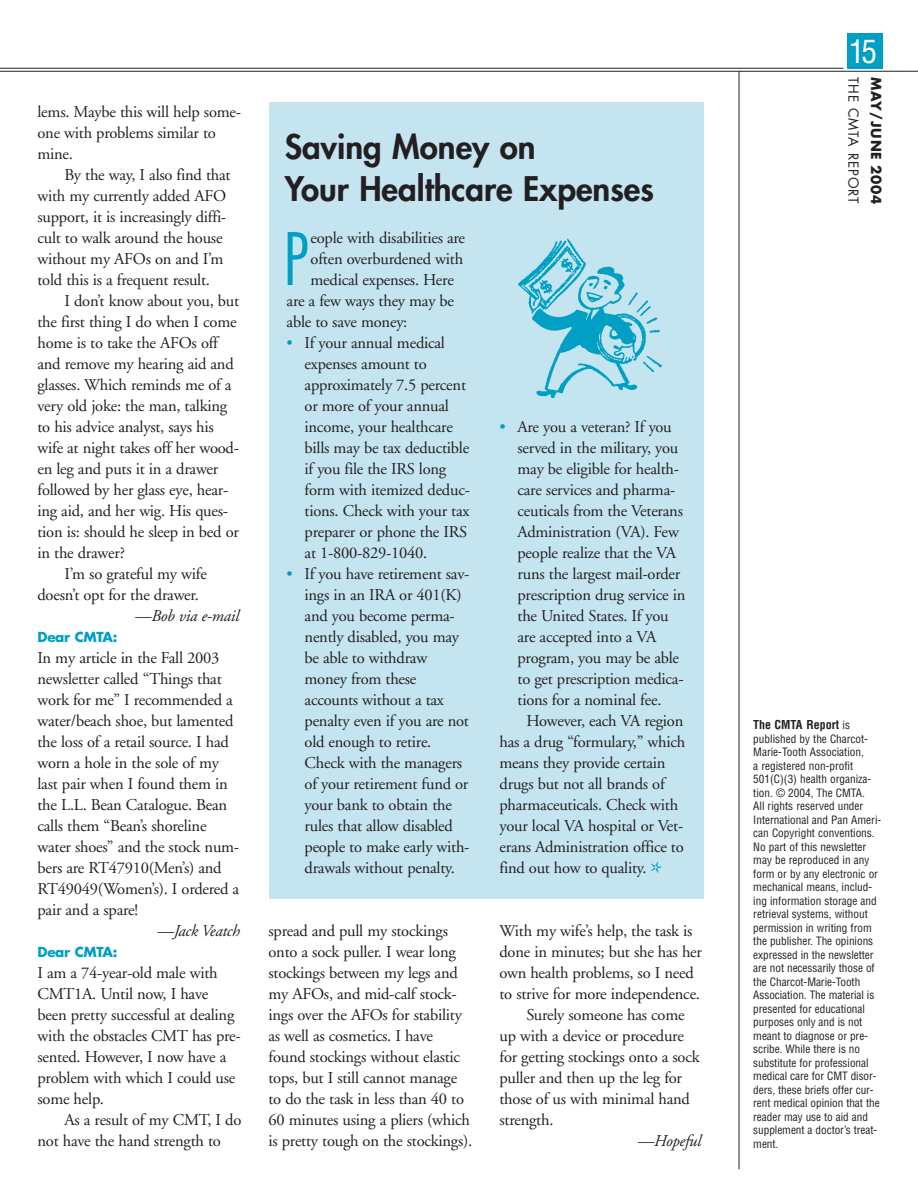
<style>
.page{position:relative;width:918px;height:1188px;background:#fff}
.page>*{position:absolute;margin:0;border:0;box-sizing:border-box;transform-origin:0 0}
.t1{font:300 condensed 70.2px "Futura";color:#009fc3}
.t2{font:800 33px/42px "Futura";color:#231f20}
.t3{font:condensed 31.5px "Helvetica";color:#fff}
.t4{font:16.5px/21px "Adobe Garamond";letter-spacing:-.015em;color:#231f20}
.t5{font:italic 16.5px "Adobe Garamond";letter-spacing:-.015em;color:#231f20}
.t6{font:700 13.5px "Futura";letter-spacing:-.02em;color:#009fc3}
.t7{font:13.5px "Futura";letter-spacing:.06em;color:#231f20}
.t8{font:700 13.5px "Futura";letter-spacing:.07em;color:#231f20}
.t9{font:700 condensed 12px "Helvetica";color:#231f20}
.t10{font:condensed 11.25px/13.5px "Helvetica";color:#231f20}
.s1{color:#009fc3}
.s2{font-weight:400;font-size:11.25px}
</style>
<div class="page">
<div style="left:847px;top:34px;width:35px;height:35px;background:#009fc3"></div>
<hr style="left:739px;top:71px;width:1px;height:1098px;background:#231f20">
<hr style="left:0;top:71px;width:918px;height:1px;background:#231f20">
<hr style="left:0;top:68px;width:843px;height:1px;background:#231f20">
<div style="left:269px;top:102px;width:434px;height:797px;background:#c4e5f0"></div>
<img style="left:518px;top:238px;width:144px;height:161px">
<p class="t4" style="left:38px;top:103px;width:205px">lems. Maybe this will help some&shy;one with problems similar to mine.</p>
<p class="t4" style="left:38px;top:166px;width:195px;text-indent:27px">By the way, I also find that with my currently added AFO support, it is increasingly diffi&shy;cult to walk around the house without my AFOs on and I’m told this is a frequent result.</p>
<p class="t4" style="left:65px;top:292px;width:176px">I don’t know about you, but</p>
<p class="t4" style="left:38px;top:313px;width:201px">the first thing I do when I come</p>
<p class="t4" style="left:38px;top:334px;width:182px">home is to take the AFOs off</p>
<p class="t4" style="left:38px;top:355px;width:198px">and remove my hearing aid and</p>
<p class="t4" style="left:38px;top:376px;width:196px">glasses. Which reminds me of a</p>
<p class="t4" style="left:38px;top:397px;width:191px">very old joke: the man, talking</p>
<p class="t4" style="left:37px;top:418px;width:178px">to his advice analyst, says his</p>
<p class="t4" style="left:37px;top:439px;width:203px">wife at night takes off her wood-</p>
<p class="t4" style="left:37px;top:460px;width:182px">en leg and puts it in a drawer</p>
<p class="t4" style="left:37px;top:481px;width:192px">followed by her glass eye, hear-</p>
<p class="t4" style="left:37px;top:502px;width:192px">ing aid, and her wig. His ques-</p>
<p class="t4" style="left:37px;top:523px;width:203px">tion is: should he sleep in bed or</p>
<p class="t4" style="left:37px;top:544px;width:89px">in the drawer?</p>
<p class="t4" style="left:65px;top:565px;width:144px">I’m so grateful my wife</p>
<p class="t4" style="left:37px;top:586px;width:163px">doesn’t opt for the drawer.</p>
<p class="t5" style="left:135px;top:609px;width:105px">—Bob via e-mail</p>
<p class="t6" style="left:38px;top:631px;width:82px">Dear CMTA:</p>
<p class="t4" style="left:38px;top:649px;width:203px">In my article in the Fall 2003 newsletter called “Things that work for me” I recommended a water/beach shoe, but lamented the loss of a retail source. I had worn a hole in the sole of my last pair when I found them in the L.L. Bean Catalogue. Bean calls them “Bean’s shoreline water shoes” and the stock num&shy;bers are RT47910(Men’s) and<br>RT49049(Women’s). I ordered a pair and a spare!</p>
<p class="t5" style="left:157px;top:924px;width:84px">—Jack Veatch</p>
<p class="t6" style="left:38px;top:946px;width:82px">Dear CMTA:</p>
<p class="t4" style="left:38px;top:964px;width:205px">I am a 74-year-old male with<br>CMT1A. Until now, I have been pretty successful at dealing with the obstacles CMT has pre&shy;sented. However, I now have a problem with which I could use some help.</p>
<p class="t4" style="left:38px;top:1111px;width:205px;text-indent:27px">As a result of my CMT, I do not have the hand strength to</p>
<h2 class="t2" style="left:285px;top:128px;width:370px">Saving Money on<br>Your Healthcare Expenses</h2>
<h1 class="t1" style="left:283px;top:229px;width:27px">P</h1>
<p class="t4" style="left:311px;top:229px;width:156px">eople with disabilities are</p>
<p class="t4" style="left:311px;top:250px;width:154px">often overburdened with</p>
<p class="t4" style="left:311px;top:271px;width:145px">medical expenses. Here</p>
<p class="t4" style="left:287px;top:292px;width:169px">are a few ways they may be</p>
<p class="t4" style="left:287px;top:313px;width:122px">able to save money:</p>
<p class="t4" style="left:305px;top:334px;width:167px;text-indent:-18px"><span class="s1">•</span> If your annual medical expenses amount to approximately 7.5 percent or more of your annual income, your healthcare bills may be tax deductible if you file the IRS long form with itemized deduc&shy;tions. Check with your tax preparer or phone the IRS at 1-800-829-1040.</p>
<p class="t4" style="left:305px;top:565px;width:166px;text-indent:-18px"><span class="s1">•</span> If you have retirement sav&shy;ings in an IRA or 401(K) and you become perma&shy;nently disabled, you may be able to withdraw money from these accounts without a tax penalty even if you are not old enough to retire.<br>Check with the managers of your retirement fund or your bank to obtain the rules that allow disabled people to make early with&shy;drawals without penalty.</p>
<p class="t4" style="left:500px;top:418px;width:174px"><span class="s1">•</span> Are you a veteran? If you</p>
<p class="t4" style="left:518px;top:439px;width:162px">served in the military, you</p>
<p class="t4" style="left:518px;top:460px;width:163px">may be eligible for health-</p>
<p class="t4" style="left:518px;top:481px;width:159px">care services and pharma-</p>
<p class="t4" style="left:518px;top:502px;width:167px">ceuticals from the Veterans</p>
<p class="t4" style="left:518px;top:523px;width:163px">Administration (VA). Few</p>
<p class="t4" style="left:518px;top:544px;width:160px">people realize that the VA</p>
<p class="t4" style="left:518px;top:565px;width:164px">runs the largest mail-order</p>
<p class="t4" style="left:518px;top:586px;width:169px">prescription drug service in</p>
<p class="t4" style="left:518px;top:607px;width:153px">the United States. If you</p>
<p class="t4" style="left:518px;top:628px;width:140px">are accepted into a VA</p>
<p class="t4" style="left:518px;top:649px;width:163px">program, you may be able</p>
<p class="t4" style="left:518px;top:670px;width:168px">to get prescription medica-</p>
<p class="t4" style="left:518px;top:691px;width:145px">tions for a nominal fee.</p>
<p class="t4" style="left:527px;top:712px;width:158px">However, each VA region</p>
<p class="t4" style="left:500px;top:733px;width:187px">has a drug “formulary,” which</p>
<p class="t4" style="left:500px;top:754px;width:168px">means they provide certain</p>
<p class="t4" style="left:500px;top:775px;width:167px">drugs but not all brands of</p>
<p class="t4" style="left:500px;top:796px;width:180px">pharmaceuticals. Check with</p>
<p class="t4" style="left:500px;top:817px;width:185px">your local VA hospital or Vet-</p>
<p class="t4" style="left:500px;top:838px;width:186px">erans Administration office to</p>
<p class="t4" style="left:500px;top:859px;width:164px">find out how to quality. <span class="s1">✲</span></p>
<p class="t4" style="left:268px;top:922px;width:205px">spread and pull my stockings onto a sock puller. I wear long stockings between my legs and my AFOs, and mid-calf stock&shy;ings over the AFOs for stability as well as cosmetics. I have found stockings without elastic tops, but I still cannot manage to do the task in less than 40 to<br>60 minutes using a pliers (which is pretty tough on the stockings).</p>
<p class="t4" style="left:500px;top:922px;width:195px">With my wife’s help, the task is</p>
<p class="t4" style="left:500px;top:943px;width:204px">done in minutes; but she has her</p>
<p class="t4" style="left:500px;top:964px;width:196px">own health problems, so I need</p>
<p class="t4" style="left:500px;top:985px;width:202px">to strive for more independence.</p>
<p class="t4" style="left:527px;top:1006px;width:160px">Surely someone has come</p>
<p class="t4" style="left:500px;top:1027px;width:186px">up with a device or procedure</p>
<p class="t4" style="left:500px;top:1048px;width:202px">for getting stockings onto a sock</p>
<p class="t4" style="left:500px;top:1069px;width:184px">puller and then up the leg for</p>
<p class="t4" style="left:500px;top:1090px;width:192px">those of us with minimal hand</p>
<p class="t4" style="left:500px;top:1111px;width:55px">strength.</p>
<p class="t5" style="left:638px;top:1134px;width:65px">—Hopeful</p>
<h3 class="t3" style="left:849px;top:39px;width:30px">15</h3>
<p class="t7" style="left:860px;top:77px;width:127px;rotate:90deg">THE CMTA REPORT</p>
<p class="t8" style="left:882px;top:77px;width:129px;rotate:90deg">MAY/JUNE 2004</p>
<p class="t9" style="left:753px;top:720px;width:98px">The CMTA Report <span class="s2">is</span></p>
<p class="t10" style="left:753px;top:733px;width:129px">published by the Charcot-<br>Marie-Tooth Association,<br>a registered non-profit<br>501(C)(3) health organiza&shy;tion. © 2004, The CMTA.<br>All rights reserved under<br>International and Pan Ameri&shy;can Copyright conventions.<br>No part of this newsletter may be reproduced in any form or by any electronic or mechanical means, includ&shy;ing information storage and retrieval systems, without permission in writing from the publisher. The opinions expressed in the newsletter are not necessarily those of the Charcot-Marie-Tooth<br>Association. The material is presented for educational purposes only and is not meant to diagnose or pre&shy;scribe. While there is no substitute for professional medical care for CMT disor&shy;ders, these briefs offer cur&shy;rent medical opinion that the reader may use to aid and supplement a doctor’s treat&shy;ment.</p>
</div>
